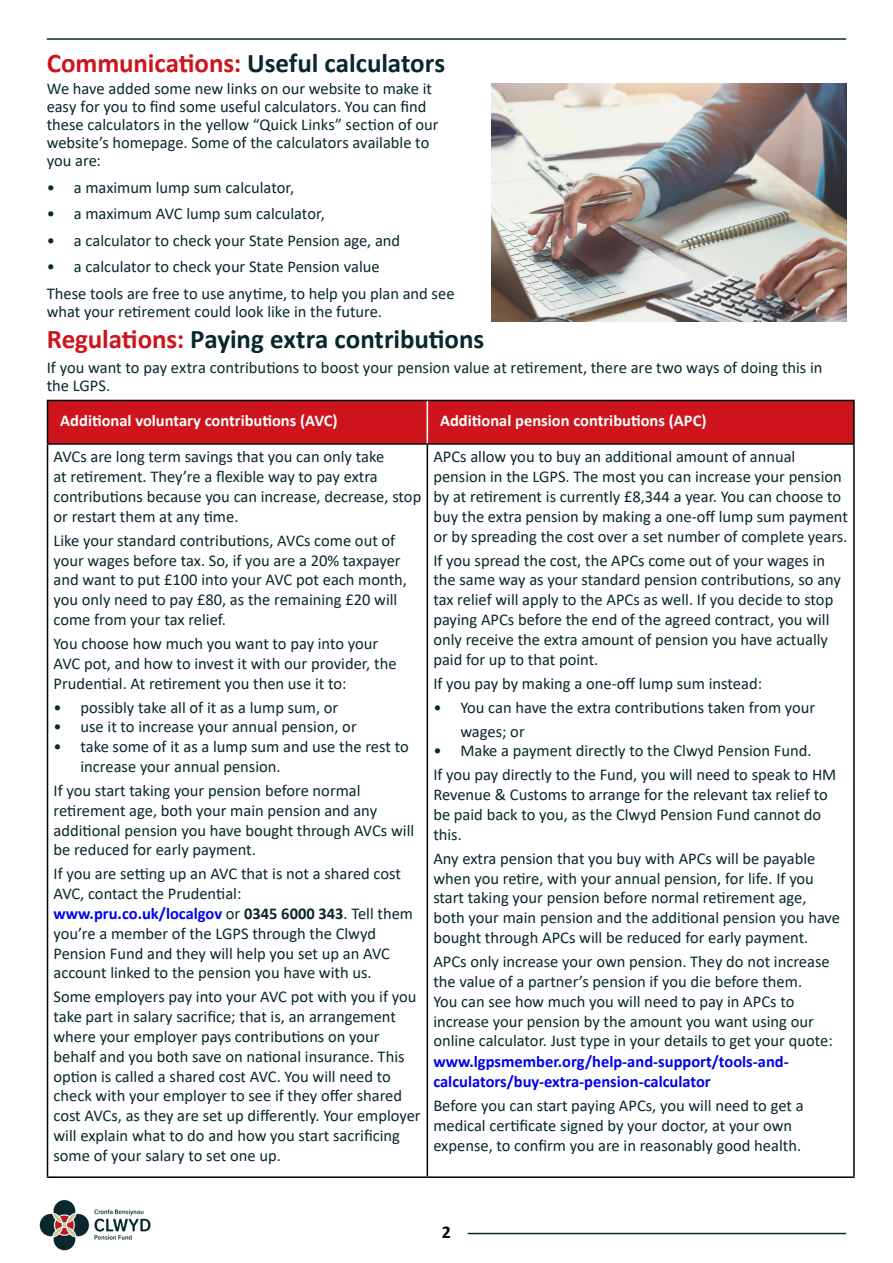
<style>
.page{position:relative;width:893px;height:1263px;background:#fff}
.page>*{position:absolute;margin:0;border:0;box-sizing:border-box;transform-origin:0 0}
.t1{font:700 27px "Calibri";letter-spacing:-.005em;color:#08282d}
.t2{font:700 18px "Calibri";color:#000}
.t3{font:16.5px/19.8px "Calibri";color:#08282d}
.t4{font:700 16.5px/19.8px "Calibri";color:#00e}
.t5{font:700 16.5px "Calibri";color:#fff}
.s1{color:#ce141d}
.s2{font-weight:700;color:#00e}
.s3{font-weight:700}
</style>
<div class="page">
<hr style="left:468px;top:1233px;width:378px;height:1px;background:#08282d">
<hr style="left:47px;top:38px;width:799px;height:2px;background:#08282d">
<img style="left:40px;top:1200px;width:111px;height:50px">
<div style="left:48px;top:401px;width:805px;height:42px;background:#ce141d"></div>
<hr style="left:47px;top:445px;width:1px;height:731px;background:#000">
<hr style="left:427px;top:445px;width:1px;height:731px;background:#000">
<hr style="left:853px;top:445px;width:2px;height:731px;background:#000">
<hr style="left:47px;top:1176px;width:380px;height:2px;background:#000">
<hr style="left:427px;top:1176px;width:428px;height:2px;background:#000">
<hr style="left:47px;top:400px;width:380px;height:1px;background:#000">
<hr style="left:47px;top:401px;width:1px;height:42px;background:#000">
<hr style="left:427px;top:400px;width:428px;height:1px;background:#000">
<hr style="left:853px;top:401px;width:2px;height:42px;background:#000">
<hr style="left:47px;top:443px;width:380px;height:2px;background:#000">
<hr style="left:427px;top:443px;width:428px;height:2px;background:#000">
<hr style="left:427px;top:401px;width:1px;height:42px;background:#fff">
<img style="left:492px;top:84px;width:354px;height:238px">
<h1 class="t1" style="left:47px;top:44px;width:400px"><span class="s1">Communications:</span> Useful calculators</h1>
<p class="t3" style="left:47px;top:79px;width:393px;line-height:18px">We have added some new links on our website to make it easy for you to find some useful calculators. You can find these calculators in the yellow “Quick Links” section of our website’s homepage. Some of the calculators available to you are:</p>
<p class="t3" style="left:47px;top:177px;width:249px">• a maximum lump sum calculator,</p>
<p class="t3" style="left:47px;top:203px;width:280px">• a maximum AVC lump sum calculator,</p>
<p class="t3" style="left:47px;top:230px;width:355px">• a calculator to check your State Pension age, and</p>
<p class="t3" style="left:47px;top:253px;width:409px;line-height:26.5px">• a calculator to check your State Pension value<br>These tools are free to use anytime, to help you plan and see</p>
<p class="t3" style="left:47px;top:301px;width:337px">what your retirement could look like in the future.</p>
<h1 class="t1" style="left:47px;top:320px;width:439px"><span class="s1">Regulations:</span> Paying extra contributions</h1>
<p class="t3" style="left:47px;top:358px;width:777px;line-height:18px">If you want to pay extra contributions to boost your pension value at retirement, there are two ways of doing this in the LGPS.</p>
<p class="t5" style="left:60px;top:408px;width:279px">Additional voluntary contributions (AVC)</p>
<p class="t5" style="left:440px;top:408px;width:268px">Additional pension contributions (APC)</p>
<p class="t3" style="left:54px;top:446px;width:369px">AVCs are long term savings that you can only take<br>at retirement. They’re a flexible way to pay extra contributions because you can increase, decrease, stop or restart them at any time.</p>
<p class="t3" style="left:54px;top:530px;width:355px">Like your standard contributions, AVCs come out of your wages before tax. So, if you are a 20% taxpayer and want to put £100 into your AVC pot each month, you only need to pay £80, as the remaining £20 will come from your tax relief.</p>
<p class="t3" style="left:54px;top:633px;width:345px">You choose how much you want to pay into your<br>AVC pot, and how to invest it with our provider, the<br>Prudential. At retirement you then use it to:</p>
<p class="t3" style="left:54px;top:697px;width:286px">• possibly take all of it as a lump sum, or</p>
<p class="t3" style="left:54px;top:717px;width:305px">• use it to increase your annual pension, or</p>
<p class="t3" style="left:81px;top:736px;width:330px;text-indent:-27px">• take some of it as a lump sum and use the rest to increase your annual pension.</p>
<p class="t3" style="left:54px;top:780px;width:362px">If you start taking your pension before normal retirement age, both your main pension and any additional pension you have bought through AVCs will be reduced for early payment.</p>
<p class="t3" style="left:54px;top:864px;width:361px">If you are setting up an AVC that is not a shared cost AVC, contact the Prudential: <span class="s2">www.pru.co.uk/localgov</span> or <span class="s3">0345 6000 343</span>. Tell them you’re a member of the LGPS through the Clwyd Pension Fund and they will help you set up an AVC account linked to the pension you have with us.</p>
<p class="t3" style="left:54px;top:987px;width:369px">Some employers pay into your AVC pot with you if you take part in salary sacrifice; that is, an arrangement where your employer pays contributions on your behalf and you both save on national insurance. This option is called a shared cost AVC. You will need to check with your employer to see if they offer shared cost AVCs, as they are set up differently. Your employer will explain what to do and how you start sacrificing some of your salary to set one up.</p>
<p class="t3" style="left:433px;top:447px;width:416px">APCs allow you to buy an additional amount of annual pension in the LGPS. The most you can increase your pension by at retirement is currently £8,344 a year. You can choose to buy the extra pension by making a one-off lump sum payment or by spreading the cost over a set number of complete years.</p>
<p class="t3" style="left:433px;top:550px;width:409px">If you spread the cost, the APCs come out of your wages in the same way as your standard pension contributions, so any tax relief will apply to the APCs as well. If you decide to stop paying APCs before the end of the agreed contract, you will only receive the extra amount of pension you have actually paid for up to that point.</p>
<p class="t3" style="left:433px;top:673px;width:330px">If you pay by making a one-off lump sum instead:</p>
<p class="t3" style="left:460px;top:695px;width:356px;line-height:24px;text-indent:-27px">• You can have the extra contributions taken from your wages; or</p>
<p class="t3" style="left:433px;top:738px;width:405px;line-height:24px">• Make a payment directly to the Clwyd Pension Fund.<br>If you pay directly to the Fund, you will need to speak to HM</p>
<p class="t3" style="left:433px;top:784px;width:396px">Revenue &amp; Customs to arrange for the relevant tax relief to be paid back to you, as the Clwyd Pension Fund cannot do this.</p>
<p class="t3" style="left:433px;top:848px;width:408px">Any extra pension that you buy with APCs will be payable when you retire, with your annual pension, for life. If you start taking your pension before normal retirement age, both your main pension and the additional pension you have bought through APCs will be reduced for early payment.</p>
<p class="t3" style="left:433px;top:951px;width:401px">APCs only increase your own pension. They do not increase the value of a partner’s pension if you die before them.<br>You can see how much you will need to pay in APCs to increase your pension by the amount you want using our online calculator. Just type in your details to get your quote:</p>
<p class="t4" style="left:433px;top:1052px;width:357px">www.lgpsmember.org/help-and-support/tools-and&shy;calculators/buy-extra-pension-calculator</p>
<p class="t3" style="left:433px;top:1095px;width:372px">Before you can start paying APCs, you will need to get a medical certificate signed by your doctor, at your own expense, to confirm you are in reasonably good health.</p>
<p class="t2" style="left:442px;top:1219px;width:11px">2</p>
</div>
